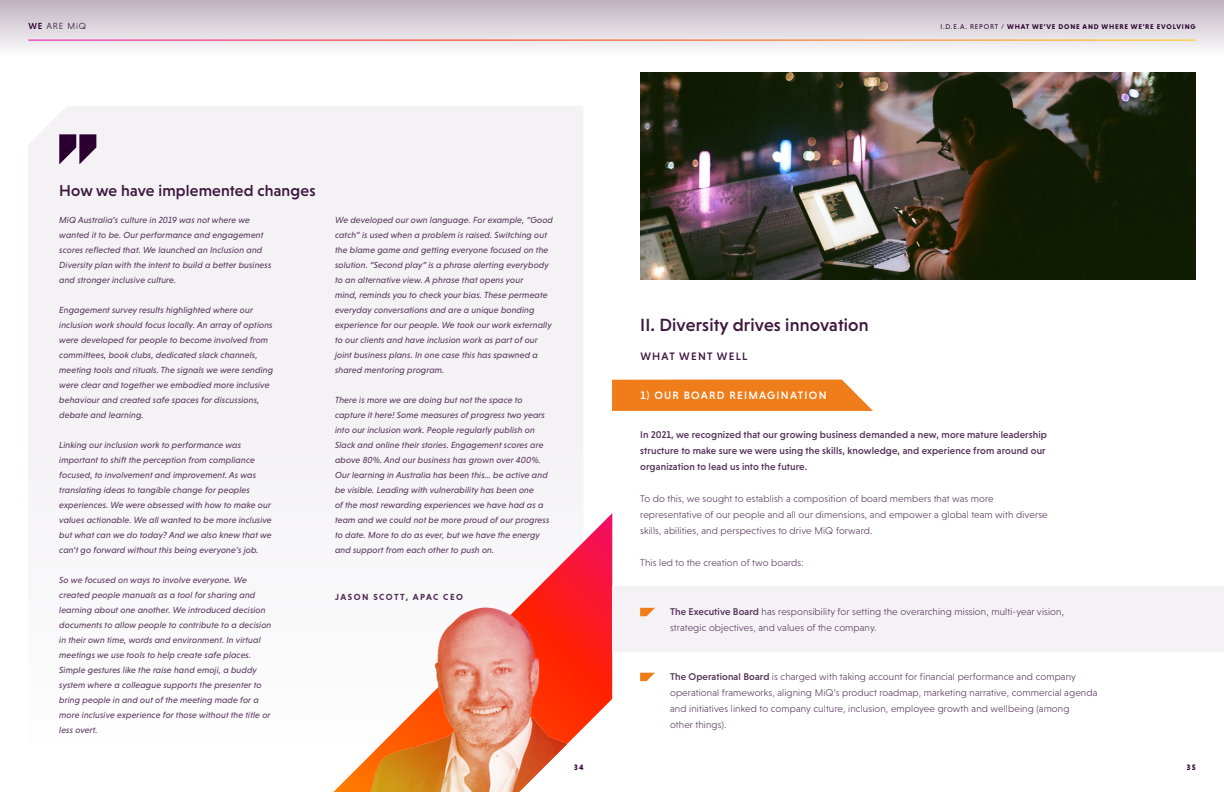
<style>
.page{position:relative;width:1224px;height:792px;background:#fff}
.page>*{position:absolute;margin:0;border:0;box-sizing:border-box;transform-origin:0 0}
.t1{font:500 18px "Niveau Grotesk";letter-spacing:.01em;color:#3d173f}
.t2{font:500 16px "Niveau Grotesk";letter-spacing:.01em;color:#3d173f}
.t3{font:500 11px "Niveau Grotesk";letter-spacing:.115em;color:#fff}
.t4{font:500 11px "Niveau Grotesk";letter-spacing:.115em;color:#3d173f}
.t5{font:300 10px/16px "Niveau Grotesk";letter-spacing:.01em;color:#55335a}
.t6{font:500 10px/16px "Niveau Grotesk";letter-spacing:.01em;color:#55335a}
.t7{font:italic 9px/15px "Niveau Grotesk";letter-spacing:.01em;color:#55335a}
.t8{font:700 9px "Niveau Grotesk";letter-spacing:.165em;color:#55335a}
.t9{font:300 9px "Niveau Grotesk";letter-spacing:.1em;color:#2b0030}
.t10{font:700 8px "Niveau Grotesk";color:#2b0030}
.t11{font:700 7px "Niveau Grotesk";letter-spacing:.115em;color:#2b0030}
.s1{font-weight:500}
.s2{font-weight:400}
</style>
<div class="page">
<div style="left:0;top:0;width:1224px;height:57px;background:linear-gradient(to bottom,#bfb2c0,#fdfefd)"></div>
<hr style="left:28px;top:40px;width:1168px;height:1px;background:#fff">
<div style="left:28px;top:106px;width:555px;height:400px;background:#f4f2f5"></div>
<svg style="left:59px;top:134px;width:37px;height:30px"></svg>
<svg style="left:333px;top:513px;width:279px;height:279px"></svg>
<img style="left:348px;top:557px;width:265px;height:235px">
<img style="left:640px;top:72px;width:556px;height:207px">
<div style="left:612px;top:586px;width:612px;height:66px;background:#f4f2f5"></div>
<svg style="left:640px;top:608px;width:15px;height:8px"></svg>
<svg style="left:640px;top:673px;width:15px;height:8px"></svg>
<svg style="left:612px;top:380px;width:261px;height:31px;background:#ef8427"></svg>
<p class="t9" style="left:28px;top:21px;width:59px"><span class="s1">WE</span> ARE MiQ</p>
<p class="t11" style="left:940px;top:22px;width:257px"><span class="s2">I.D.E.A. REPORT /</span> WHAT WE’VE DONE AND WHERE WE’RE EVOLVING</p>
<h2 class="t2" style="left:59px;top:182px;width:258px">How we have implemented changes</h2>
<p class="t7" style="left:59px;top:213px;width:214px">MiQ Australia’s culture in 2019 was not where we wanted it to be. Our performance and engagement scores reflected that. We launched an Inclusion and Diversity plan with the intent to build a better business and stronger inclusive culture.</p>
<p class="t7" style="left:59px;top:303px;width:215px">Engagement survey results highlighted where our inclusion work should focus locally. An array of options were developed for people to become involved from committees, book clubs, dedicated slack channels, meeting tools and rituals. The signals we were sending were clear and together we embodied more inclusive behaviour and created safe spaces for discussions, debate and learning.</p>
<p class="t7" style="left:59px;top:438px;width:214px">Linking our inclusion work to performance was important to shift the perception from compliance focused, to involvement and improvement. As was translating ideas to tangible change for peoples experiences. We were obsessed with how to make our values actionable. We all wanted to be more inclusive but what can we do today? And we also knew that we can’t go forward without this being everyone’s job.</p>
<p class="t7" style="left:59px;top:573px;width:214px">So we focused on ways to involve everyone. We created people manuals as a tool for sharing and learning about one another. We introduced decision documents to allow people to contribute to a decision in their own time, words and environment. In virtual meetings we use tools to help create safe places.<br>Simple gestures like the raise hand emoji, a buddy system where a colleague supports the presenter to bring people in and out of the meeting made for a more inclusive experience for those without the title or less overt.</p>
<p class="t7" style="left:335px;top:212px;width:219px">We developed our own language. For example, “Good catch” is used when a problem is raised. Switching out the blame game and getting everyone focused on the solution. “Second play” is a phrase alerting everybody to an alternative view. A phrase that opens your<br>mind, reminds you to check your bias. These permeate everyday conversations and are a unique bonding experience for our people. We took our work externally to our clients and have inclusion work as part of our joint business plans. In one case this has spawned a shared mentoring program.</p>
<p class="t7" style="left:335px;top:392px;width:216px">There is more we are doing but not the space to capture it here! Some measures of progress two years into our inclusion work. People regularly publish on Slack and online their stories. Engagement scores are above 80%. And our business has grown over 400%.<br>Our learning in Australia has been this… be active and be visible. Leading with vulnerability has been one<br>of the most rewarding experiences we have had as a team and we could not be more proud of our progress to date. More to do as ever, but we have the energy and support from each other to push on.</p>
<p class="t8" style="left:335px;top:591px;width:129px">JASON SCOTT, APAC CEO</p>
<h1 class="t1" style="left:640px;top:315px;width:230px">II. Diversity drives innovation</h1>
<p class="t4" style="left:640px;top:350px;width:109px">WHAT WENT WELL</p>
<p class="t3" style="left:640px;top:389px;width:188px">1) OUR BOARD REIMAGINATION</p>
<p class="t6" style="left:640px;top:427px;width:408px">In 2021, we recognized that our growing business demanded a new, more mature leadership structure to make sure we were using the skills, knowledge, and experience from around our organization to lead us into the future.</p>
<p class="t5" style="left:640px;top:491px;width:409px">To do this, we sought to establish a composition of board members that was more representative of our people and all our dimensions, and empower a global team with diverse skills, abilities, and perspectives to drive MiQ forward.</p>
<p class="t5" style="left:640px;top:555px;width:165px">This led to the creation of two boards:</p>
<p class="t5" style="left:670px;top:603px;width:396px"><span class="s1">The Executive Board</span> has responsibility for setting the overarching mission, multi-year vision, strategic objectives, and values of the company.</p>
<p class="t5" style="left:670px;top:669px;width:429px"><span class="s1">The Operational Board</span> is charged with taking account for financial performance and company operational frameworks, aligning MiQ’s product roadmap, marketing narrative, commercial agenda and initiatives linked to company culture, inclusion, employee growth and wellbeing (among<br>other things).</p>
<p class="t10" style="left:574px;top:763px;width:11px">34</p>
<p class="t10" style="left:1187px;top:763px;width:10px">35</p>
</div>
